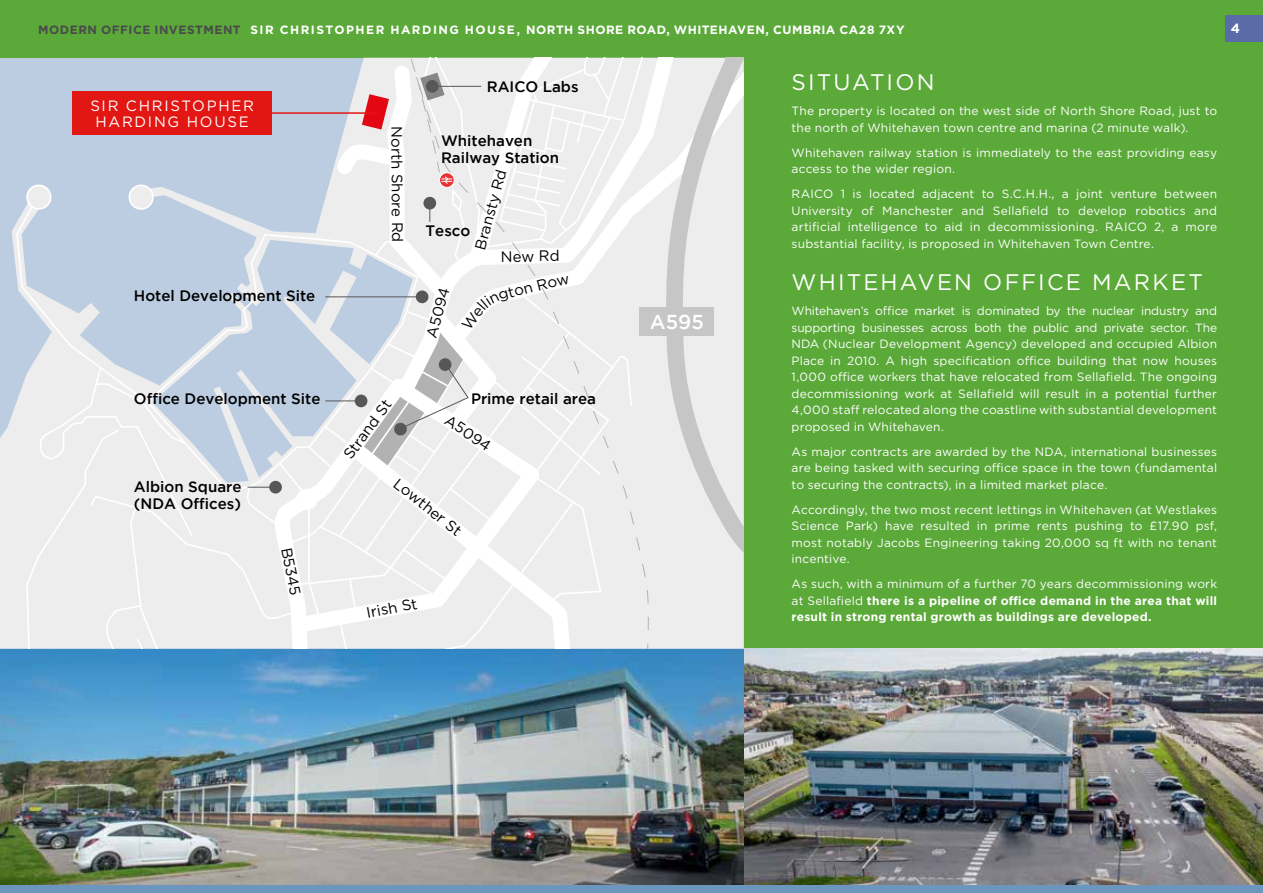
<style>
.page{position:relative;width:1263px;height:893px;background:#fff}
.page>*{position:absolute;margin:0;border:0;box-sizing:border-box;transform-origin:0 0}
.t1{font:22.5px "Gotham";letter-spacing:.1em;color:#fff}
.t2{font:500 20.1px "Gotham";color:#fff}
.t3{font:500 15px/16.8px "Gotham";color:#000}
.t4{font:15px "Gotham";letter-spacing:-.01em;color:#000}
.t5{font:15px/16.8px "Gotham";letter-spacing:.115em;color:#fff;text-align:center}
.t6{font:700 13.35px "Gotham";color:#fff}
.t7{font:12px/16.5px "Gotham";letter-spacing:.015em;color:#fff;text-align:justify}
.t8{font:700 12px/16.5px "Gotham";letter-spacing:.04em;color:#fff;text-align:justify}
.s1{color:#4a4a4d}
.s2{font-weight:400}
</style>
<div class="page">
<div style="left:0;top:884px;width:1263px;height:9px;background:#6b96bd"></div>
<div style="left:0;top:0;width:1263px;height:58px;background:#5ba939"></div>
<div style="left:1225px;top:15px;width:38px;height:27px;background:#5a6ba7"></div>
<div style="left:743px;top:49px;width:520px;height:617px;background:#5ba939"></div>
<img style="left:743px;top:647px;width:520px;height:237px">
<img style="left:0;top:648px;width:743px;height:236px">
<svg style="left:0;top:58px;width:743px;height:590px;background:#d6dee8"></svg>
<svg style="left:15px;top:200px;width:10px;height:290px;background:#d8dfe8"></svg>
<svg style="left:655px;top:58px;width:88px;height:577px;background:#e7e7e7"></svg>
<div style="left:639px;top:308px;width:75px;height:28px;background:#c6c6c6"></div>
<svg style="left:25px;top:58px;width:627px;height:590px;background:#e0e0e5"></svg>
<p class="t8" style="left:38px;top:21px;width:868px"><span class="s1">MODERN OFFICE INVESTMENT</span> SIR CHRISTOPHER HARDING HOUSE, NORTH SHORE ROAD, WHITEHAVEN, CUMBRIA CA28 7XY</p>
<p class="t6" style="left:1231px;top:20px;width:11px">4</p>
<h1 class="t1" style="left:792px;top:68px;width:144px">SITUATION</h1>
<p class="t7" style="left:792px;top:103px;width:427px">The property is located on the west side of North Shore Road, just to the north of Whitehaven town centre and marina (2 minute walk).</p>
<p class="t7" style="left:792px;top:144px;width:427px">Whitehaven railway station is immediately to the east providing easy access to the wider region.</p>
<p class="t7" style="left:792px;top:186px;width:427px">RAICO 1 is located adjacent to S.C.H.H., a joint venture between University of Manchester and Sellafield to develop robotics and artificial intelligence to aid in decommissioning. RAICO 2, a more substantial facility, is proposed in Whitehaven Town Centre.</p>
<h1 class="t1" style="left:792px;top:268px;width:413px">WHITEHAVEN OFFICE MARKET</h1>
<p class="t7" style="left:792px;top:303px;width:427px">Whitehaven’s office market is dominated by the nuclear industry and supporting businesses across both the public and private sector. The NDA (Nuclear Development Agency) developed and occupied Albion Place in 2010. A high specification office building that now houses 1,000 office workers that have relocated from Sellafield. The ongoing decommissioning work at Sellafield will result in a potential further 4,000 staff relocated along the coastline with substantial development proposed in Whitehaven.</p>
<p class="t7" style="left:792px;top:443px;width:427px">As major contracts are awarded by the NDA, international businesses are being tasked with securing office space in the town (fundamental to securing the contracts), in a limited market place.</p>
<p class="t7" style="left:792px;top:501px;width:427px">Accordingly, the two most recent lettings in Whitehaven (at Westlakes Science Park) have resulted in prime rents pushing to £17.90 psf, most notably Jacobs Engineering taking 20,000 sq ft with no tenant incentive.</p>
<p class="t8" style="left:792px;top:576px;width:427px"><span class="s2">As such, with a minimum of a further 70 years decommissioning work at Sellafield</span> there is a pipeline of office demand in the area that will result in strong rental growth as buildings are developed.</p>
<p class="t3" style="left:487px;top:78px;width:93px">RAICO Labs</p>
<p class="t5" style="left:90px;top:97px;width:165px">SIR CHRISTOPHER<br>HARDING HOUSE</p>
<p class="t4" style="left:407px;top:126px;width:118px;rotate:90deg">North Shore Rd</p>
<p class="t3" style="left:441px;top:132px;width:120px">Whitehaven<br>Railway Station</p>
<p class="t4" style="left:471px;top:247px;width:84px;rotate:-75deg">Bransty Rd</p>
<p class="t3" style="left:425px;top:222px;width:46px">Tesco</p>
<p class="t4" style="left:501px;top:247px;width:60px;rotate:-1deg">New Rd</p>
<p class="t4" style="left:496px;top:286px;width:52px;rotate:-14deg">gton R</p>
<p class="t4" style="left:422px;top:335px;width:53px;rotate:-75deg">A5094</p>
<p class="t3" style="left:134px;top:287px;width:183px">Hotel Development Site</p>
<h2 class="t2" style="left:650px;top:310px;width:56px">A595</h2>
<p class="t3" style="left:134px;top:390px;width:188px">Office Development Site</p>
<p class="t3" style="left:471px;top:390px;width:127px">Prime retail area</p>
<p class="t4" style="left:339px;top:452px;width:71px;rotate:-54deg">Strand St</p>
<p class="t4" style="left:451px;top:411px;width:53px;rotate:33deg">A5094</p>
<p class="t4" style="left:401px;top:474px;width:84px;rotate:38deg">Lowther St</p>
<p class="t3" style="left:134px;top:478px;width:109px">Albion Square (NDA Offices)</p>
<p class="t4" style="left:295px;top:546px;width:50px;rotate:78deg">B5345</p>
<p class="t4" style="left:365px;top:603px;width:53px;rotate:-11deg">Irish St</p>
</div>
